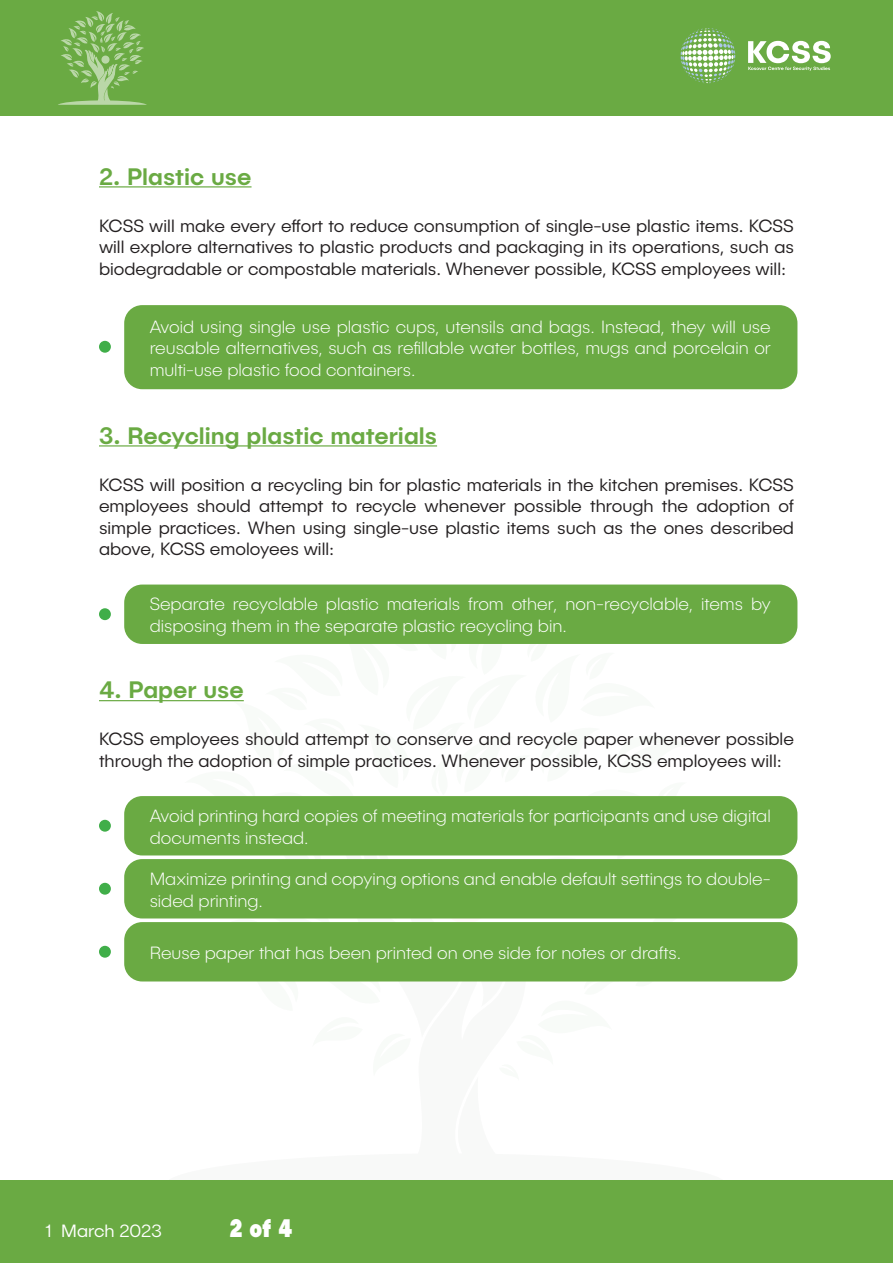
<style>
.page{position:relative;width:893px;height:1263px;background:#fff}
.page>*{position:absolute;margin:0;border:0;box-sizing:border-box;transform-origin:0 0}
.t1{font:900 25.2px "Publica Sans";color:#fff;scale:.83 1}
.t2{font:500 24px "Publica Sans";color:#6aaa43}
.t3{font:300 18px/21.6px "Publica Sans";color:#231f20;text-align:justify}
.t4{font:200 18px/21.6px "Publica Sans";color:#fff}
.t5{font:300 18px "Publica Sans";color:#fff}
</style>
<div class="page">
<svg style="left:184px;top:701px;width:525px;height:281px"></svg>
<div style="left:0;top:1180px;width:893px;height:83px;background:#6aaa43"></div>
<hr style="left:99px;top:186px;width:153px;height:1px;background:#6aaa43">
<hr style="left:99px;top:445px;width:338px;height:1px;background:#6aaa43">
<hr style="left:99px;top:700px;width:145px;height:1px;background:#6aaa43">
<div style="left:124px;top:305px;width:673px;height:84px;background:#6aaa43;border-radius:18px"></div>
<div style="left:99px;top:341px;width:12px;height:12px;background:#40ae49;border-radius:50%"></div>
<div style="left:124px;top:584px;width:673px;height:60px;background:#6aaa43;border-radius:18px"></div>
<div style="left:99px;top:608px;width:12px;height:12px;background:#40ae49;border-radius:50%"></div>
<div style="left:124px;top:796px;width:673px;height:59px;background:#6aaa43;border-radius:18px"></div>
<div style="left:99px;top:820px;width:12px;height:12px;background:#40ae49;border-radius:50%"></div>
<div style="left:124px;top:859px;width:673px;height:59px;background:#6aaa43;border-radius:18px"></div>
<div style="left:99px;top:883px;width:12px;height:12px;background:#40ae49;border-radius:50%"></div>
<div style="left:124px;top:922px;width:673px;height:59px;background:#6aaa43;border-radius:18px"></div>
<div style="left:99px;top:946px;width:12px;height:12px;background:#40ae49;border-radius:50%"></div>
<div style="left:0;top:0;width:893px;height:116px;background:#6aaa43"></div>
<svg style="left:681px;top:28px;width:54px;height:55px"></svg>
<svg style="left:748px;top:41px;width:83px;height:30px"></svg>
<svg style="left:58px;top:11px;width:89px;height:94px"></svg>
<p class="t2" style="left:99px;top:161px;width:154px">2. Plastic use</p>
<p class="t3" style="left:99px;top:214px;width:696px">KCSS will make every effort to reduce consumption of single-use plastic items. KCSS will explore alternatives to plastic products and packaging in its operations, such as biodegradable or compostable materials. Whenever possible, KCSS employees will:</p>
<p class="t4" style="left:150px;top:315px;width:623px;text-align:justify">Avoid using single use plastic cups, utensils and bags. Instead, they will use reusable alternatives, such as refillable water bottles, mugs and porcelain or multi-use plastic food containers.</p>
<p class="t2" style="left:99px;top:420px;width:340px">3. Recycling plastic materials</p>
<p class="t3" style="left:99px;top:473px;width:696px">KCSS will position a recycling bin for plastic materials in the kitchen premises. KCSS employees should attempt to recycle whenever possible through the adoption of simple practices. When using single-use plastic items such as the ones described above, KCSS emoloyees will:</p>
<p class="t4" style="left:150px;top:593px;width:622px">Separate recyclable plastic materials from other, non-recyclable, items by disposing them in the separate plastic recycling bin.</p>
<p class="t2" style="left:99px;top:674px;width:146px">4. Paper use</p>
<p class="t3" style="left:99px;top:728px;width:696px">KCSS employees should attempt to conserve and recycle paper whenever possible through the adoption of simple practices. Whenever possible, KCSS employees will:</p>
<p class="t4" style="left:150px;top:804px;width:623px">Avoid printing hard copies of meeting materials for participants and use digital documents instead.</p>
<p class="t4" style="left:150px;top:867px;width:622px">Maximize printing and copying options and enable default settings to double&shy;sided printing.</p>
<p class="t4" style="left:150px;top:941px;width:533px">Reuse paper that has been printed on one side for notes or drafts.</p>
<p class="t5" style="left:45px;top:1220px;width:118px">1 March 2023</p>
<p class="t1" style="left:229px;top:1210px;width:78px">2 of 4</p>
</div>
